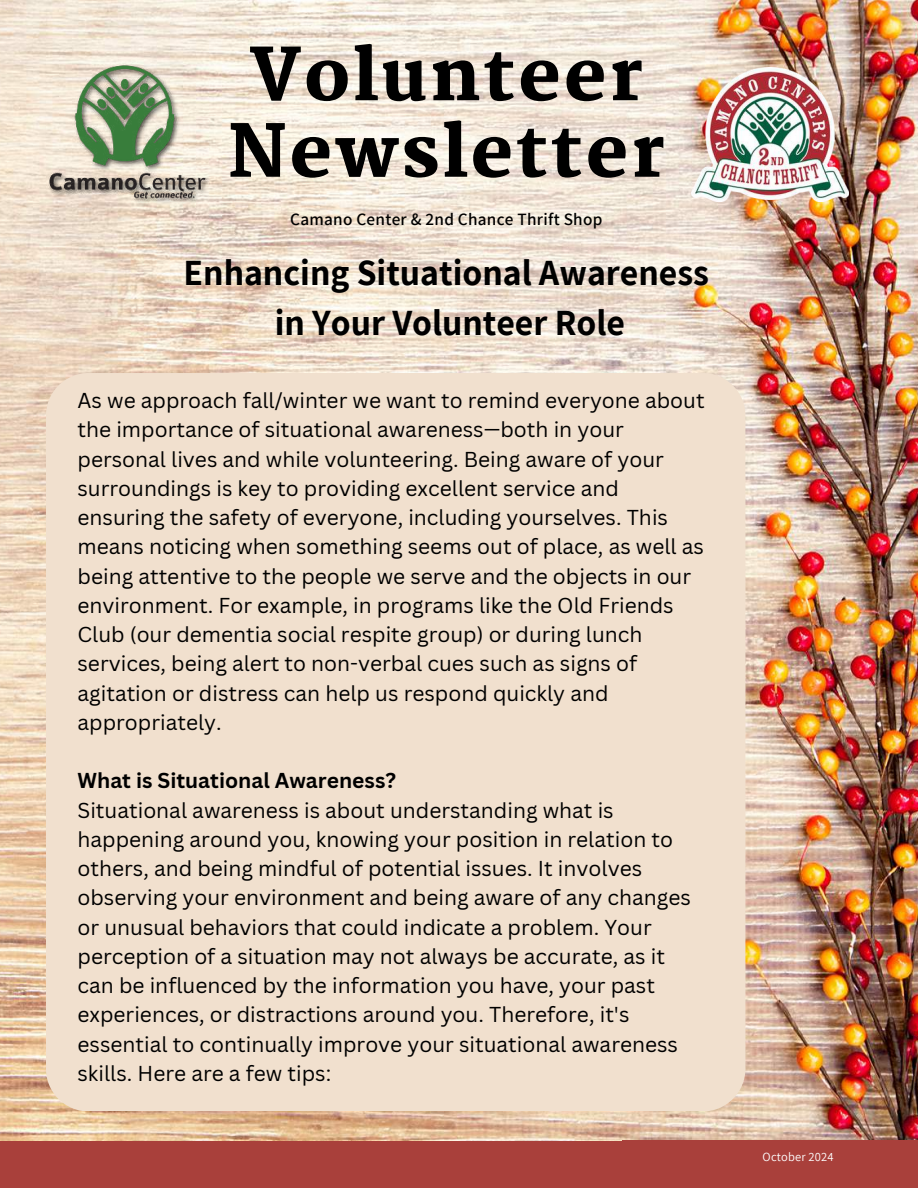
<style>
.page{position:relative;width:918px;height:1188px;background:#fff}
.page>*{position:absolute;margin:0;border:0;box-sizing:border-box;transform-origin:0 0}
.t1{font:800 70.8px/76.5px "Martel";letter-spacing:.04em;color:#000;text-align:center}
.t2{font:700 36px/49.5px "Assistant";color:#000;text-align:center}
.t3{font:21px/29.2px "Canva Sans";color:#000}
.t4{font:700 21px "Canva Sans";color:#000}
.t5{font:600 17.25px "Assistant";letter-spacing:.015em;color:#000}
.t6{font:12.45px "Assistant";letter-spacing:.015em;color:#fff}
</style>
<div class="page">
<div style="left:0;top:1141px;width:661px;height:47px;background:#a9403b"></div>
<img style="left:0;top:0;width:918px;height:1141px">
<div style="left:622px;top:1141px;width:296px;height:47px;background:#a9403b"></div>
<img style="left:691px;top:68px;width:158px;height:133px">
<img style="left:46px;top:62px;width:168px;height:145px">
<div style="left:46px;top:373px;width:699px;height:738px;background:#f1e0ce"></div>
<h1 class="t1" style="left:228px;top:38px;width:439px">Volunteer<br>Newsletter</h1>
<p class="t5" style="left:290px;top:207px;width:314px">Camano Center &amp; 2nd Chance Thrift Shop</p>
<h2 class="t2" style="left:184px;top:247px;width:527px">Enhancing Situational Awareness in Your Volunteer Role</h2>
<p class="t3" style="left:78px;top:386px;width:629px">As we approach fall/winter we want to remind everyone about the importance of situational awareness—both in your personal lives and while volunteering. Being aware of your surroundings is key to providing excellent service and ensuring the safety of everyone, including yourselves. This means noticing when something seems out of place, as well as being attentive to the people we serve and the objects in our environment. For example, in programs like the Old Friends Club (our dementia social respite group) or during lunch services, being alert to non-verbal cues such as signs of agitation or distress can help us respond quickly and appropriately.</p>
<p class="t4" style="left:78px;top:768px;width:320px">What is Situational Awareness?</p>
<p class="t3" style="left:78px;top:795px;width:615px">Situational awareness is about understanding what is happening around you, knowing your position in relation to others, and being mindful of potential issues. It involves observing your environment and being aware of any changes or unusual behaviors that could indicate a problem. Your perception of a situation may not always be accurate, as it can be influenced by the information you have, your past experiences, or distractions around you. Therefore, it's essential to continually improve your situational awareness skills. Here are a few tips:</p>
<p class="t6" style="left:763px;top:1149px;width:73px">October 2024</p>
</div>
